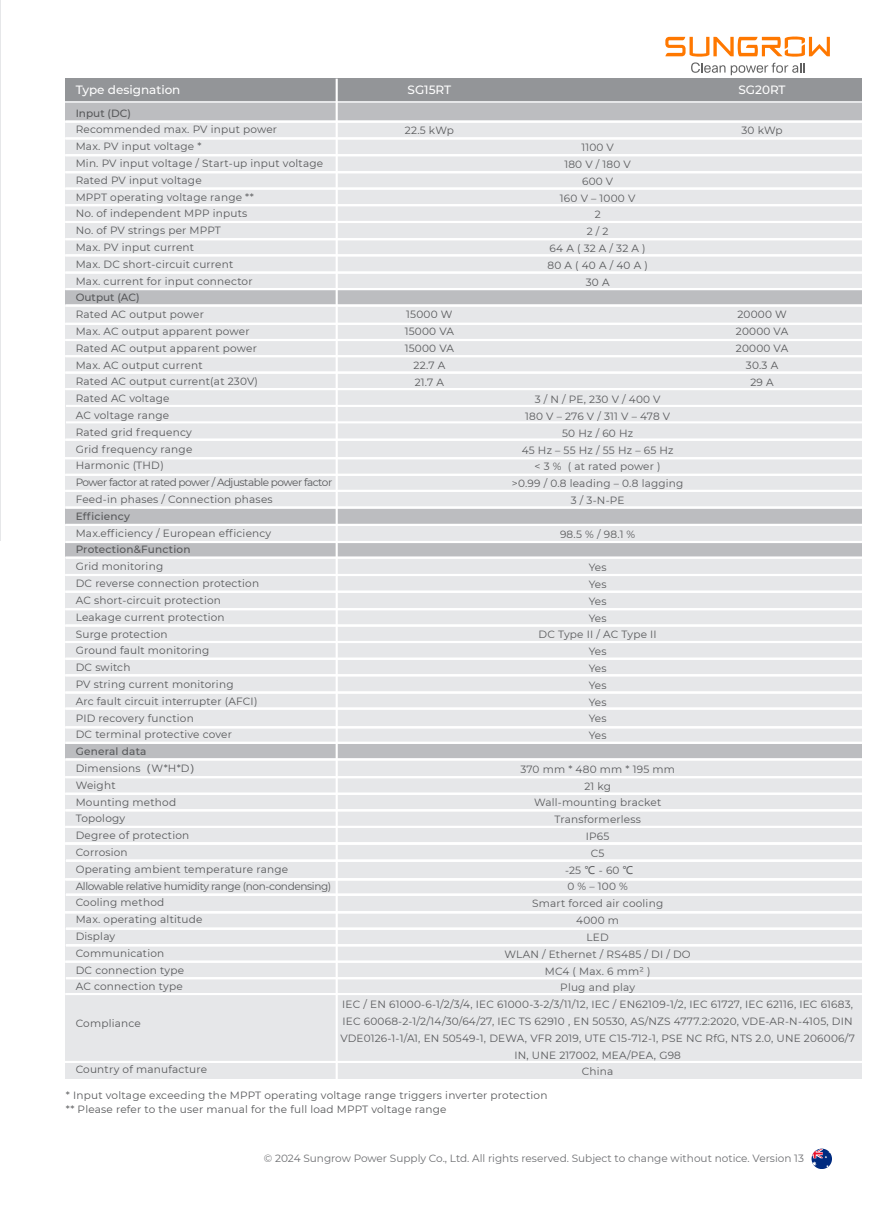
<style>
.page{position:relative;width:893px;height:1212px;background:#fff}
.page>*{position:absolute;margin:0;border:0;box-sizing:border-box;transform-origin:0 0}
.t1{font:500 12px "Montserrat";color:#fff}
.t2{font:10.5px/16.8px "Montserrat";letter-spacing:.02em;color:#57585a}
.t3{font:10.5px/16.8px "Montserrat";letter-spacing:.02em;color:#595a5c;text-align:center}
.t4{font:10.5px "Montserrat";color:#6d6e71}
.t5{font:500 10.5px "Montserrat";letter-spacing:.02em;color:#57585a}
.t6{font:500 10.5px "Montserrat";color:#57585a}
.s1{font-weight:500}
.s2{font-family:"Microsoft Ya Hei"}
</style>
<div class="page">
<svg style="left:811px;top:1149px;width:21px;height:20px"></svg>
<svg style="left:811px;top:1149px;width:20px;height:18px"></svg>
<svg style="left:665px;top:36px;width:165px;height:39px"></svg>
<hr style="left:0;top:0;width:1px;height:541px;background:#e6e7e9">
<div style="left:65px;top:79px;width:797px;height:1000px;background:#e6e7e9"></div>
<div style="left:65px;top:541px;width:797px;height:18px;background:#bcbdc0"></div>
<div style="left:65px;top:507px;width:797px;height:18px;background:#bcbdc0"></div>
<div style="left:65px;top:742px;width:797px;height:18px;background:#bcbdc0"></div>
<div style="left:65px;top:288px;width:797px;height:18px;background:#bcbdc0"></div>
<hr style="left:65px;top:961px;width:798px;height:2px;background:#fff">
<hr style="left:66px;top:977px;width:797px;height:2px;background:#fff">
<hr style="left:65px;top:993px;width:798px;height:2px;background:#fff">
<div style="left:65px;top:79px;width:797px;height:22px;background:#939598"></div>
<div style="left:65px;top:103px;width:797px;height:18px;background:#bcbdc0"></div>
<hr style="left:336px;top:79px;width:2px;height:1001px;background:#fff">
<hr style="left:66px;top:860px;width:797px;height:2px;background:#fff">
<hr style="left:65px;top:878px;width:798px;height:2px;background:#fff">
<hr style="left:65px;top:911px;width:797px;height:2px;background:#fff">
<hr style="left:66px;top:928px;width:797px;height:2px;background:#fff">
<hr style="left:66px;top:944px;width:797px;height:2px;background:#fff">
<hr style="left:66px;top:894px;width:797px;height:2px;background:#fff">
<hr style="left:65px;top:121px;width:798px;height:2px;background:#fff">
<hr style="left:65px;top:137px;width:798px;height:2px;background:#fff">
<hr style="left:65px;top:154px;width:798px;height:2px;background:#fff">
<hr style="left:65px;top:171px;width:798px;height:2px;background:#fff">
<hr style="left:65px;top:188px;width:798px;height:2px;background:#fff">
<hr style="left:65px;top:204px;width:798px;height:2px;background:#fff">
<hr style="left:65px;top:221px;width:798px;height:2px;background:#fff">
<hr style="left:65px;top:238px;width:798px;height:2px;background:#fff">
<hr style="left:65px;top:254px;width:798px;height:2px;background:#fff">
<hr style="left:65px;top:271px;width:798px;height:3px;background:#fff">
<hr style="left:65px;top:288px;width:798px;height:2px;background:#fff">
<hr style="left:65px;top:304px;width:798px;height:3px;background:#fff">
<hr style="left:65px;top:323px;width:798px;height:2px;background:#fff">
<hr style="left:65px;top:339px;width:798px;height:2px;background:#fff">
<hr style="left:65px;top:355px;width:798px;height:2px;background:#fff">
<hr style="left:66px;top:405px;width:797px;height:2px;background:#fff">
<hr style="left:65px;top:371px;width:798px;height:3px;background:#fff">
<hr style="left:66px;top:421px;width:797px;height:2px;background:#fff">
<hr style="left:65px;top:388px;width:798px;height:2px;background:#fff">
<hr style="left:65px;top:439px;width:798px;height:2px;background:#fff">
<hr style="left:65px;top:457px;width:797px;height:2px;background:#fff">
<hr style="left:65px;top:506px;width:798px;height:3px;background:#fff">
<hr style="left:65px;top:474px;width:798px;height:2px;background:#fff">
<hr style="left:65px;top:490px;width:798px;height:2px;background:#fff">
<hr style="left:65px;top:524px;width:798px;height:2px;background:#fff">
<hr style="left:65px;top:541px;width:798px;height:2px;background:#fff">
<hr style="left:65px;top:557px;width:798px;height:2px;background:#fff">
<hr style="left:65px;top:624px;width:798px;height:3px;background:#fff">
<hr style="left:65px;top:608px;width:798px;height:2px;background:#fff">
<hr style="left:65px;top:674px;width:798px;height:2px;background:#fff">
<hr style="left:65px;top:691px;width:798px;height:2px;background:#fff">
<hr style="left:65px;top:707px;width:798px;height:3px;background:#fff">
<hr style="left:65px;top:726px;width:798px;height:2px;background:#fff">
<hr style="left:65px;top:641px;width:798px;height:2px;background:#fff">
<hr style="left:65px;top:574px;width:798px;height:2px;background:#fff">
<hr style="left:65px;top:658px;width:798px;height:2px;background:#fff">
<hr style="left:65px;top:591px;width:798px;height:2px;background:#fff">
<hr style="left:65px;top:742px;width:798px;height:2px;background:#fff">
<hr style="left:65px;top:758px;width:798px;height:2px;background:#fff">
<hr style="left:65px;top:776px;width:798px;height:2px;background:#fff">
<hr style="left:65px;top:793px;width:798px;height:2px;background:#fff">
<hr style="left:65px;top:809px;width:798px;height:2px;background:#fff">
<hr style="left:65px;top:826px;width:798px;height:2px;background:#fff">
<hr style="left:65px;top:842px;width:798px;height:2px;background:#fff">
<hr style="left:65px;top:1061px;width:797px;height:2px;background:#fff">
<p class="t1" style="left:76px;top:81px;width:106px">Type designation</p>
<p class="t1" style="left:408px;top:84px;width:45px">SG15RT</p>
<p class="t1" style="left:738px;top:83px;width:49px">SG20RT</p>
<p class="t5" style="left:76px;top:108px;width:57px">Input (DC)</p>
<p class="t2" style="left:76px;top:122px;width:249px">Recommended max. PV input power<br>Max. PV input voltage *<br>Min. PV input voltage / Start-up input voltage<br>Rated PV input voltage<br>MPPT operating voltage range **<br>No. of independent MPP inputs<br>No. of PV strings per MPPT<br>Max. PV input current<br>Max. DC short-circuit current<br>Max. current for input connector</p>
<p class="t6" style="left:76px;top:293px;width:65px">Output (AC)</p>
<p class="t2" style="left:76px;top:306px;width:258px">Rated AC output power<br>Max. AC output apparent power<br>Rated AC output apparent power<br>Max. AC output current<br>Rated AC output current(at 230V)<br>Rated AC voltage<br>AC voltage range<br>Rated grid frequency<br>Grid frequency range<br>Harmonic (THD)<br>Power factor at rated power / Adjustable power factor<br>Feed-in phases / Connection phases</p>
<p class="t5" style="left:76px;top:509px;width:56px">Efficiency</p>
<p class="t2" style="left:76px;top:524px;width:197px">Max.efficiency / European efficiency</p>
<p class="t5" style="left:76px;top:542px;width:116px">Protection&amp;Function</p>
<p class="t2" style="left:76px;top:558px;width:185px">Grid monitoring<br>DC reverse connection protection<br>AC short-circuit protection<br>Leakage current protection<br>Surge protection<br>Ground fault monitoring<br>DC switch<br>PV string current monitoring<br>Arc fault circuit interrupter (AFCI)<br>PID recovery function<br>DC terminal protective cover</p>
<p class="t2" style="left:76px;top:743px;width:257px"><span class="s1">General data<br></span>Dimensions<span class="s2">（</span>W*H*D<span class="s2">）<br></span>Weight<br>Mounting method<br>Topology<br>Degree of protection<br>Corrosion<br>Operating ambient temperature range<br>Allowable relative humidity range (non-condensing)<br>Cooling method<br>Max. operating altitude<br>Display<br>Communication<br>DC connection type<br>AC connection type</p>
<p class="t2" style="left:76px;top:1015px;width:67px">Compliance</p>
<p class="t2" style="left:76px;top:1061px;width:133px">Country of manufacture</p>
<p class="t2" style="left:405px;top:122px;width:51px">22.5 kWp</p>
<p class="t2" style="left:405px;top:307px;width:51px;text-align:center">15000 W<br>15000 VA<br>15000 VA<br>22.7 A<br>21.7 A</p>
<p class="t3" style="left:560px;top:139px;width:77px">1100 V<br>180 V / 180 V<br>600 V<br>160 V – 1000 V<br>2<br>2 / 2</p>
<p class="t2" style="left:547px;top:240px;width:102px;text-align:center">64 A ( 32 A / 32 A )<br>80 A ( 40 A / 40 A )<br>30 A</p>
<p class="t2" style="left:741px;top:122px;width:43px">30 kWp</p>
<p class="t2" style="left:736px;top:307px;width:54px;text-align:center">20000 W<br>20000 VA<br>20000 VA<br>30.3 A<br>29 A</p>
<p class="t3" style="left:512px;top:391px;width:173px">3 / N / PE, 230 V / 400 V<br>180 V – 276 V / 311 V – 478 V<br>50 Hz / 60 Hz<br>45 Hz – 55 Hz / 55 Hz – 65 Hz<br>&lt; 3 % ( at rated power )<br>&gt;0.99 / 0.8 leading – 0.8 lagging<br>3 / 3-N-PE</p>
<p class="t3" style="left:560px;top:526px;width:77px">98.5 % / 98.1 %</p>
<p class="t3" style="left:539px;top:559px;width:120px">Yes<br>Yes<br>Yes<br>Yes<br>DC Type II / AC Type II<br>Yes<br>Yes<br>Yes<br>Yes<br>Yes<br>Yes</p>
<p class="t3" style="left:340px;top:761px;width:516px">370 mm * 480 mm * 195 mm<br>21 kg<br>Wall-mounting bracket<br>Transformerless<br>IP65<br>C5<br>-25 <span class="s2">℃</span> - 60 <span class="s2">℃<br></span>0 % – 100 %<br>Smart forced air cooling<br>4000 m<br>LED<br>WLAN / Ethernet / RS485 / DI / DO<br>MC4 ( Max. 6 mm² )<br>Plug and play<br>IEC / EN 61000-6-1/2/3/4, IEC 61000-3-2/3/11/12, IEC / EN62109-1/2, IEC 61727, IEC 62116, IEC 61683,<br>IEC 60068-2-1/2/14/30/64/27, IEC TS 62910 , EN 50530, AS/NZS 4777.2:2020, VDE-AR-N-4105, DIN<br>VDE0126-1-1/A1, EN 50549-1, DEWA, VFR 2019, UTE C15-712-1, PSE NC RfG, NTS 2.0, UNE 206006/7<br>IN, UNE 217002, MEA/PEA, G98<br>China</p>
<p class="t2" style="left:66px;top:1089px;width:483px;line-height:13.5px">* Input voltage exceeding the MPPT operating voltage range triggers inverter protection ** Please refer to the user manual for the full load MPPT voltage range</p>
<p class="t4" style="left:264px;top:1154px;width:542px">© 2024 Sungrow Power Supply Co., Ltd. All rights reserved. Subject to change without notice. Version 13</p>
</div>
